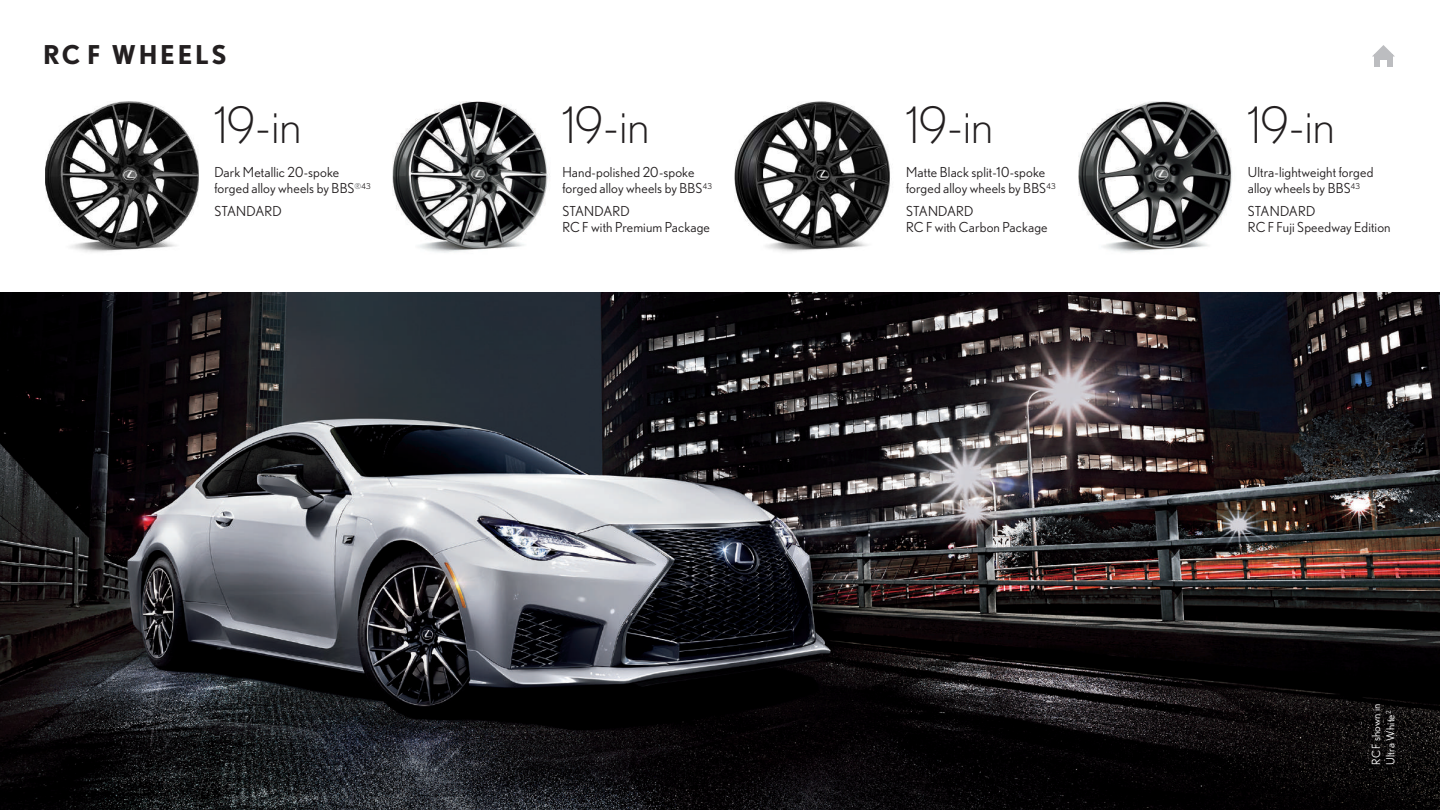
<style>
.page{position:relative;width:1440px;height:810px;background:#fff}
.page>*{position:absolute;margin:0;border:0;box-sizing:border-box;transform-origin:0 0}
.t1{font:300 50px "Nobel";letter-spacing:-.005em;color:#231f20}
.t2{font:700 25.88px "Nobel";letter-spacing:.1em;color:#231f20}
.t3{font:13.75px/16.2px "Nobel";letter-spacing:.01em;color:#231f20}
.t4{font:11.25px/14.6px "Nobel";letter-spacing:.015em;color:#fff}
</style>
<div class="page">
<img style="left:1078px;top:101px;width:154px;height:152px">
<img style="left:735px;top:101px;width:155px;height:151px">
<img style="left:393px;top:101px;width:157px;height:152px">
<img style="left:45px;top:101px;width:154px;height:151px">
<img style="left:0;top:292px;width:1440px;height:518px">
<svg style="left:1372px;top:45px;width:22px;height:11px"></svg>
<div style="left:1374px;top:54px;width:6px;height:12px;background:#bcbdc0"></div>
<div style="left:1387px;top:54px;width:6px;height:12px;background:#bcbdc0"></div>
<div style="left:1379px;top:54px;width:11px;height:6px;background:#bcbdc0"></div>
<h2 class="t2" style="left:43px;top:39px;width:185px">RC F WHEELS</h2>
<h1 class="t1" style="left:214px;top:95px;width:89px">19-in</h1>
<p class="t3" style="left:214px;top:164px;width:158px">Dark Metallic 20-spoke forged alloy wheels by BBS<sup>®</sup><sup>43</sup></p>
<p class="t3" style="left:214px;top:203px;width:69px">STANDARD</p>
<h1 class="t1" style="left:562px;top:95px;width:89px">19-in</h1>
<p class="t3" style="left:562px;top:164px;width:151px">Hand-polished 20-spoke forged alloy wheels by BBS<sup>43</sup></p>
<p class="t3" style="left:562px;top:203px;width:149px">STANDARD<br>RC F with Premium Package</p>
<h1 class="t1" style="left:906px;top:95px;width:89px">19-in</h1>
<p class="t3" style="left:906px;top:164px;width:151px">Matte Black split-10-spoke forged alloy wheels by BBS<sup>43</sup></p>
<p class="t3" style="left:906px;top:203px;width:143px">STANDARD<br>RC F with Carbon Package</p>
<h1 class="t1" style="left:1248px;top:95px;width:89px">19-in</h1>
<p class="t3" style="left:1248px;top:164px;width:127px">Ultra-lightweight forged alloy wheels by BBS<sup>43</sup></p>
<p class="t3" style="left:1248px;top:203px;width:144px">STANDARD<br>RC F Fuji Speedway Edition</p>
<p class="t4" style="left:1369px;top:765px;width:63px;rotate:-90deg">RC F shown in<br>Ultra White<sup>2</sup></p>
</div>
